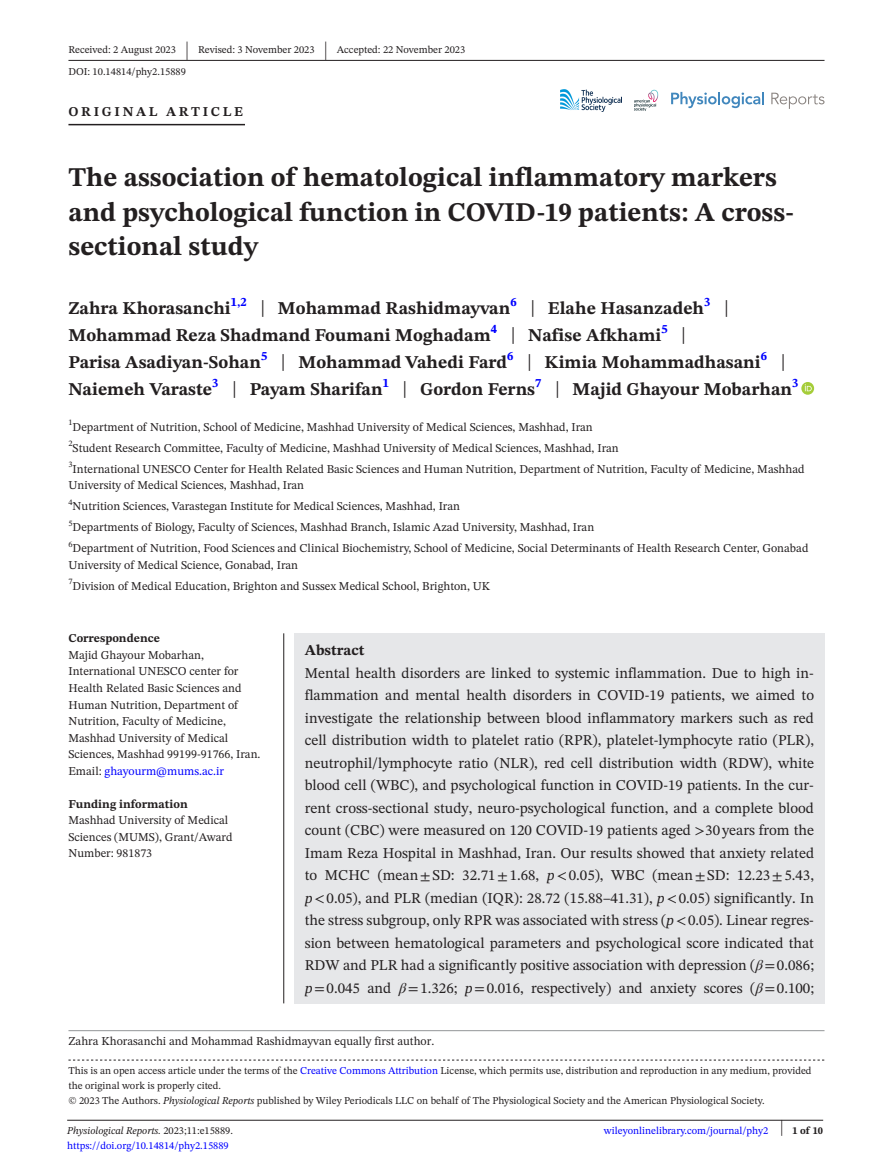
<style>
.page{position:relative;width:893px;height:1174px;background:#fff}
.page>*{position:absolute;margin:0;border:0;box-sizing:border-box;transform-origin:0 0}
.t1{font:700 27px/34.5px "STIX Two Text";color:#231f20}
.t2{font:25.65px "STIX Two Text";color:#231f20;scale:.49 1}
.t3{font:700 18px/27px "STIX Two Text";color:#231f20}
.t4{font:15px/22.5px "STIX Two Text";color:#231f20;text-align:justify}
.t5{font:700 15px "STIX Two Text";color:#231f20}
.t6{font:700 13.5px "STIX Two Text";letter-spacing:.2em;color:#231f20}
.t7{font:12px/16.5px "STIX Two Text";color:#231f20}
.t8{font:700 12px "STIX Two Text";color:#231f20}
.t9{font:10.5px/15px "STIX Two Text";color:#231f20}
.t10{font:10.5px "STIX Two Text";color:#00f}
.t11{font:italic 10.5px "STIX Two Text";color:#231f20}
.t12{font:700 10.5px "STIX Two Text";color:#231f20}
.t13{font:8.4px "STIX Two Text";color:#231f20}
.s1{font-weight:400;font-size:23.4px}
.s2{color:#00f}
.s3{font-family:"STIX"}
.s4{font-style:italic}
.s5{font-family:"STIX";font-style:italic}
.s6{font-style:normal}
.s7{font-weight:400;font-size:22.2px}
</style>
<div class="page">
<hr style="left:67px;top:1119px;width:756px;height:1px;background:#231f20">
<svg style="left:634px;top:90px;width:24px;height:21px"></svg>
<img style="left:560px;top:90px;width:62px;height:21px">
<svg style="left:671px;top:92px;width:93px;height:16px"></svg>
<svg style="left:771px;top:93px;width:53px;height:16px"></svg>
<hr style="left:68px;top:60px;width:756px;height:1px;background:#231f20">
<hr style="left:68px;top:124px;width:177px;height:1px;background:#231f20">
<svg style="left:801px;top:382px;width:13px;height:13px"></svg>
<svg style="left:805px;top:384px;width:7px;height:7px"></svg>
<svg style="left:68px;top:1059px;width:756px;height:1px"></svg>
<hr style="left:68px;top:1030px;width:756px;height:1px;background:#939598">
<div style="left:294px;top:633px;width:530px;height:370px;background:#e6e7e9"></div>
<hr style="left:283px;top:633px;width:1px;height:370px;background:#231f20">
<p class="t9" style="left:68px;top:42px;width:109px">Received: 2 August 2023</p>
<h2 class="t2" style="left:185px;top:32px;width:8px">|</h2>
<p class="t9" style="left:198px;top:42px;width:118px">Revised: 3 November 2023</p>
<h2 class="t2" style="left:324px;top:32px;width:8px">|</h2>
<p class="t9" style="left:337px;top:42px;width:130px">Accepted: 22 November 2023</p>
<p class="t9" style="left:68px;top:64px;width:119px">DOI: 10.14814/phy2.15889</p>
<p class="t6" style="left:68px;top:101px;width:176px">ORIGINAL ARTICLE</p>
<h1 class="t1" style="left:68px;top:161px;width:727px">The association of hematological inflammatory markers and psychological function in COVID-19 patients: A cross&shy;sectional study</h1>
<p class="t3" style="left:68px;top:295px;width:731px">Zahra Khorasanchi<sup>1,2</sup> <span class="s1">|</span> Mohammad Rashidmayvan<sup>6</sup> <span class="s1">|</span> Elahe Hasanzadeh<sup>3</sup> <span class="s1">| </span>Mohammad Reza Shadmand Foumani Moghadam<sup>4</sup> <span class="s1">|</span> Nafise Afkhami<sup>5</sup> <span class="s1">|<br></span>Parisa Asadiyan-Sohan<sup>5</sup> <span class="s1">|</span> Mohammad Vahedi Fard<sup>6</sup> <span class="s1">|</span> Kimia Mohammadhasani<sup>6</sup> <span class="s1">| </span>Naiemeh Varaste<sup>3</sup> <span class="s1">|</span> Payam Sharifan<sup>1</sup> <span class="s1">|</span> Gordon Ferns<sup>7</sup> <span class="s1">|</span> Majid Ghayour Mobarhan<sup>3</sup></p>
<p class="t13" style="left:68px;top:416px;width:6px">1</p>
<p class="t7" style="left:73px;top:418px;width:522px">Department of Nutrition, School of Medicine, Mashhad University of Medical Sciences, Mashhad, Iran</p>
<p class="t13" style="left:68px;top:437px;width:6px">2</p>
<p class="t7" style="left:73px;top:439px;width:548px">Student Research Committee, Faculty of Medicine, Mashhad University of Medical Sciences, Mashhad, Iran</p>
<p class="t13" style="left:68px;top:458px;width:6px">3</p>
<p class="t7" style="left:68px;top:460px;width:738px;text-indent:4px">International UNESCO Center for Health Related Basic Sciences and Human Nutrition, Department of Nutrition, Faculty of Medicine, Mashhad<br>University of Medical Sciences, Mashhad, Iran</p>
<p class="t13" style="left:68px;top:496px;width:6px">4</p>
<p class="t7" style="left:73px;top:498px;width:389px">Nutrition Sciences, Varastegan Institute for Medical Sciences, Mashhad, Iran</p>
<p class="t13" style="left:68px;top:517px;width:6px">5</p>
<p class="t7" style="left:73px;top:519px;width:523px">Departments of Biology, Faculty of Sciences, Mashhad Branch, Islamic Azad University, Mashhad, Iran</p>
<p class="t13" style="left:68px;top:538px;width:6px">6</p>
<p class="t7" style="left:68px;top:540px;width:741px;text-indent:4px">Department of Nutrition, Food Sciences and Clinical Biochemistry, School of Medicine, Social Determinants of Health Research Center, Gonabad<br>University of Medical Science, Gonabad, Iran</p>
<p class="t13" style="left:68px;top:575px;width:6px">7</p>
<p class="t7" style="left:73px;top:577px;width:419px">Division of Medical Education, Brighton and Sussex Medical School, Brighton, UK</p>
<p class="t8" style="left:68px;top:630px;width:93px">Correspondence</p>
<p class="t7" style="left:68px;top:646px;width:194px">Majid Ghayour Mobarhan,<br>International UNESCO center for<br>Health Related Basic Sciences and<br>Human Nutrition, Department of<br>Nutrition, Faculty of Medicine,<br>Mashhad University of Medical<br>Sciences, Mashhad 99199-91766, Iran.<br>Email: <span class="s2">ghayourm@mums.ac.ir</span></p>
<p class="t8" style="left:68px;top:795px;width:121px">Funding information</p>
<p class="t7" style="left:68px;top:811px;width:165px">Mashhad University of Medical<br>Sciences (MUMS), Grant/Award<br>Number: 981873</p>
<p class="t5" style="left:305px;top:639px;width:61px">Abstract</p>
<p class="t4" style="left:305px;top:661px;width:511px">Mental health disorders are linked to systemic inflammation. Due to high in&shy;flammation and mental health disorders in COVID-19 patients, we aimed to investigate the relationship between blood inflammatory markers such as red cell distribution width to platelet ratio (RPR), platelet-lymphocyte ratio (PLR), neutrophil/lymphocyte ratio (NLR), red cell distribution width (RDW), white blood cell (WBC), and psychological function in COVID-19 patients. In the cur&shy;rent cross-sectional study, neuro-psychological function, and a complete blood count (CBC) were measured on 120 COVID-19 patients aged <span class="s3">&gt;</span>30 years from the Imam Reza Hospital in Mashhad, Iran. Our results showed that anxiety related to MCHC (mean<span class="s3">±</span>SD: 32.71<span class="s3">±</span>1.68, <span class="s4">p</span><span class="s3">&lt;</span>0.05), WBC (mean<span class="s3">±</span>SD: 12.23<span class="s3">±</span>5.43, <span class="s4">p</span><span class="s3">&lt;</span>0.05), and PLR (median (IQR): 28.72 (15.88–41.31), <span class="s4">p</span><span class="s3">&lt;</span>0.05) significantly. In the stress subgroup, only RPR was associated with stress (<span class="s4">p</span><span class="s3">&lt;</span>0.05). Linear regres&shy;sion between hematological parameters and psychological score indicated that RDW and PLR had a significantly positive association with depression (<span class="s5">β</span><span class="s3">=</span>0.086; <span class="s4">p</span><span class="s3">=</span>0.045 and <span class="s5">β</span><span class="s3">=</span>1.326; <span class="s4">p</span><span class="s3">=</span>0.016, respectively) and anxiety scores (<span class="s5">β</span><span class="s3">=</span>0.100;</p>
<p class="t7" style="left:68px;top:1032px;width:367px">Zahra Khorasanchi and Mohammad Rashidmayvan equally first author.</p>
<p class="t9" style="left:68px;top:1063px;width:745px">This is an open access article under the terms of the <span class="s2">Creative Commons Attribution</span> License, which permits use, distribution and reproduction in any medium, provided the original work is properly cited.<br>© 2023 The Authors. <span class="s4">Physiological Reports</span> published by Wiley Periodicals LLC on behalf of The Physiological Society and the American Physiological Society.</p>
<p class="t11" style="left:67px;top:1123px;width:167px">Physiological Reports. <span class="s6">2023;11:e15889.</span></p>
<p class="t12" style="left:780px;top:1123px;width:45px"><span class="s7">|</span> 1 of 10</p>
<p class="t10" style="left:67px;top:1138px;width:163px">https://doi.org/10.14814/phy2.15889</p>
<p class="t10" style="left:604px;top:1123px;width:166px">wileyonlinelibrary.com/journal/phy2</p>
</div>
